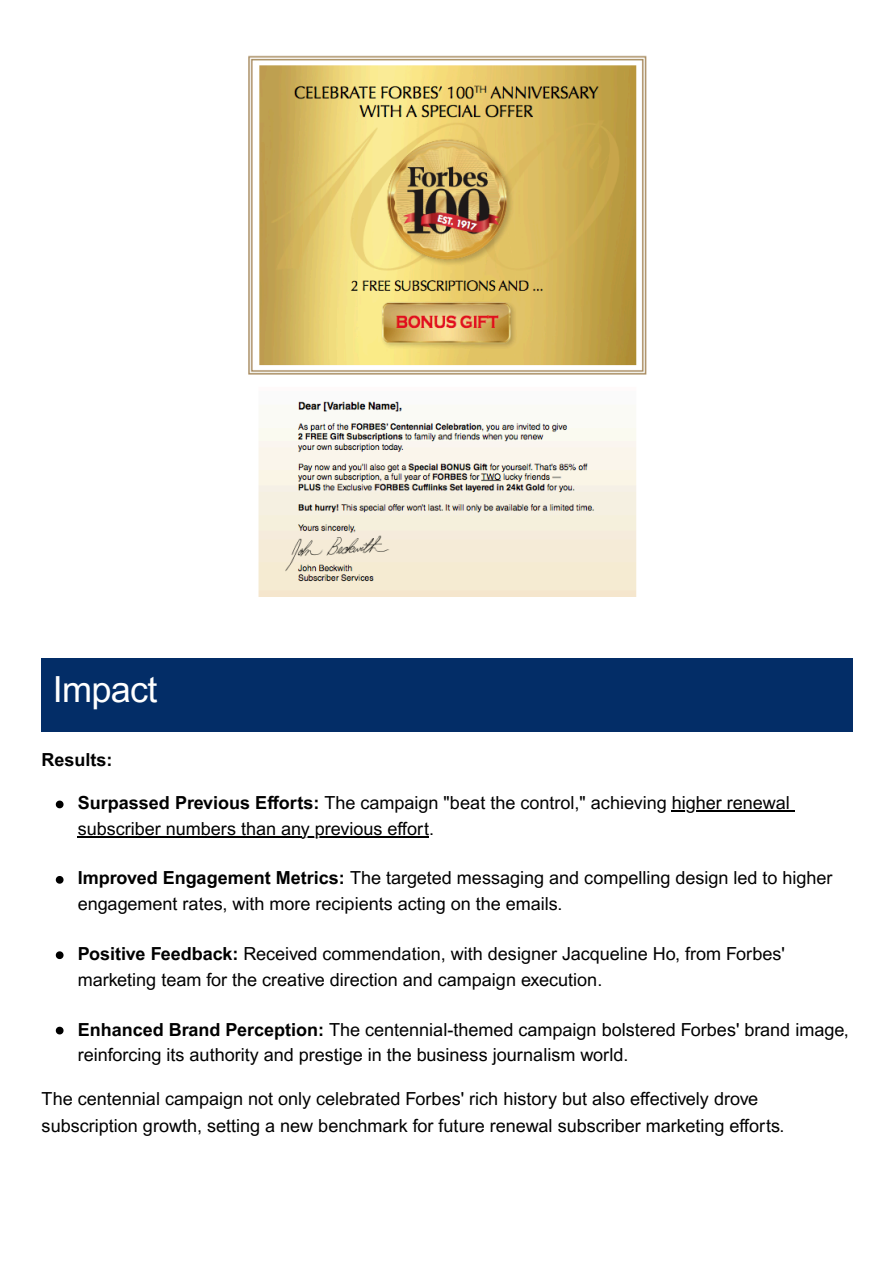
<style>
.page{position:relative;width:894px;height:1263px;background:#fff}
.page>*{position:absolute;margin:0;border:0;box-sizing:border-box;transform-origin:0 0}
.t1{font:36px "Arial MT Pro";letter-spacing:-.02em;color:#fff}
.t2{font:18px/25.8px "Arial MT Pro";color:#000}
.t3{font:700 18px "Arial MT Pro";color:#000}
.s1{font-weight:700}
</style>
<div class="page">
<img style="left:248px;top:55px;width:399px;height:541px">
<div style="left:42px;top:658px;width:810px;height:73px;background:#032d67"></div>
<svg style="left:56px;top:801px;width:7px;height:7px"></svg>
<hr style="left:671px;top:810px;width:118px;height:1px;background:#000">
<hr style="left:78px;top:836px;width:351px;height:1px;background:#000">
<svg style="left:56px;top:876px;width:7px;height:8px"></svg>
<svg style="left:56px;top:951px;width:7px;height:8px"></svg>
<svg style="left:56px;top:1027px;width:7px;height:7px"></svg>
<p class="t1" style="left:53px;top:676px;width:106px">Impact</p>
<h1 class="t3" style="left:42px;top:753px;width:72px">Results:</h1>
<p class="t2" style="left:78px;top:792px;width:713px"><span class="s1">Surpassed Previous Efforts:</span> The campaign "beat the control," achieving higher renewal subscriber numbers than any previous effort.</p>
<p class="t2" style="left:78px;top:867px;width:756px"><span class="s1">Improved Engagement Metrics:</span> The targeted messaging and compelling design led to higher engagement rates, with more recipients acting on the emails.</p>
<p class="t2" style="left:78px;top:943px;width:708px"><span class="s1">Positive Feedback:</span> Received commendation, with designer Jacqueline Ho, from Forbes' marketing team for the creative direction and campaign execution.</p>
<p class="t2" style="left:78px;top:1020px;width:772px;line-height:24.8px"><span class="s1">Enhanced Brand Perception:</span> The centennial-themed campaign bolstered Forbes' brand image, reinforcing its authority and prestige in the business journalism world.</p>
<p class="t2" style="left:42px;top:1087px;width:744px;line-height:27px">The centennial campaign not only celebrated Forbes' rich history but also effectively drove subscription growth, setting a new benchmark for future renewal subscriber marketing efforts.</p>
</div>
